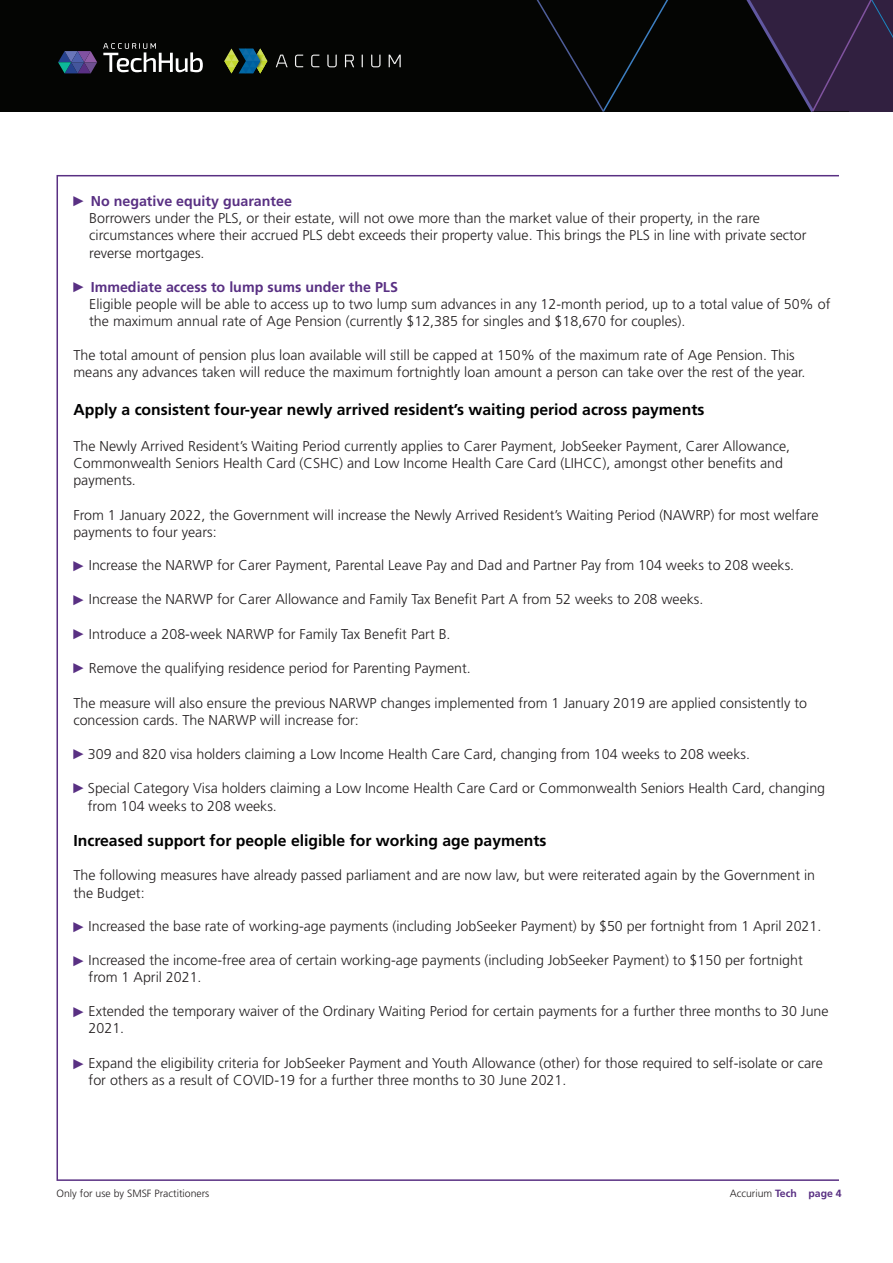
<style>
.page{position:relative;width:893px;height:1263px;background:#fff}
.page>*{position:absolute;margin:0;border:0;box-sizing:border-box;transform-origin:0 0}
.t1{font:700 15.75px "Frutiger LT Std";color:#000001}
.t2{font:300 14.25px/17.1px "Frutiger LT Std";color:#231f20}
.t3{font:300 10.5px "Frutiger LT Std";color:#231f20}
.t4{font:700 10.5px "Frutiger LT Std";color:#593083}
.s1{font-family:"Arial Narrow";font-weight:400;color:#593083}
.s2{font-weight:700;color:#593083}
.s3{font-weight:300;color:#231f20}
</style>
<div class="page">
<div style="left:0;top:0;width:893px;height:111px;background:#040503"></div>
<svg style="left:535px;top:0;width:135px;height:112px"></svg>
<svg style="left:744px;top:0;width:149px;height:112px"></svg>
<svg style="left:103px;top:43px;width:100px;height:29px"></svg>
<svg style="left:58px;top:51px;width:39px;height:22px"></svg>
<svg style="left:276px;top:55px;width:12px;height:12px"></svg>
<svg style="left:295px;top:55px;width:8px;height:12px"></svg>
<svg style="left:311px;top:55px;width:8px;height:12px"></svg>
<svg style="left:327px;top:55px;width:10px;height:12px"></svg>
<svg style="left:345px;top:55px;width:9px;height:12px"></svg>
<svg style="left:362px;top:55px;width:1px;height:12px"></svg>
<svg style="left:371px;top:55px;width:9px;height:12px"></svg>
<svg style="left:389px;top:55px;width:12px;height:12px"></svg>
<svg style="left:224px;top:49px;width:43px;height:24px"></svg>
<p class="t2" style="left:89px;top:193px;width:719px;text-indent:-16px"><span class="s1">►</span> <span class="s2">No negative equity guarantee<br></span>Borrowers under the PLS, or their estate, will not owe more than the market value of their property, in the rare circumstances where their accrued PLS debt exceeds their property value. This brings the PLS in line with private sector reverse mortgages.</p>
<p class="t2" style="left:89px;top:278px;width:743px;text-indent:-16px"><span class="s1">►</span> <span class="s2">Immediate access to lump sums under the PLS<br></span>Eligible people will be able to access up to two lump sum advances in any 12-month period, up to a total value of 50% of the maximum annual rate of Age Pension (currently $12,385 for singles and $18,670 for couples).</p>
<p class="t2" style="left:73px;top:347px;width:734px">The total amount of pension plus loan available will still be capped at 150% of the maximum rate of Age Pension. This means any advances taken will reduce the maximum fortnightly loan amount a person can take over the rest of the year.</p>
<p class="t1" style="left:73px;top:400px;width:633px">Apply a consistent four-year newly arrived resident’s waiting period across payments</p>
<p class="t2" style="left:73px;top:438px;width:718px">The Newly Arrived Resident’s Waiting Period currently applies to Carer Payment, JobSeeker Payment, Carer Allowance,<br>Commonwealth Seniors Health Card (CSHC) and Low Income Health Care Card (LIHCC), amongst other benefits and payments.</p>
<p class="t2" style="left:73px;top:506px;width:747px">From 1 January 2022, the Government will increase the Newly Arrived Resident’s Waiting Period (NAWRP) for most welfare payments to four years:</p>
<p class="t2" style="left:73px;top:557px;width:722px"><span class="s1">►</span>Increase the NARWP for Carer Payment, Parental Leave Pay and Dad and Partner Pay from 104 weeks to 208 weeks.</p>
<p class="t2" style="left:73px;top:591px;width:632px"><span class="s1">►</span>Increase the NARWP for Carer Allowance and Family Tax Benefit Part A from 52 weeks to 208 weeks.</p>
<p class="t2" style="left:73px;top:625px;width:379px"><span class="s1">►</span>Introduce a 208-week NARWP for Family Tax Benefit Part B.</p>
<p class="t2" style="left:73px;top:659px;width:399px"><span class="s1">►</span>Remove the qualifying residence period for Parenting Payment.</p>
<p class="t2" style="left:73px;top:694px;width:735px">The measure will also ensure the previous NARWP changes implemented from 1 January 2019 are applied consistently to concession cards. The NARWP will increase for:</p>
<p class="t2" style="left:73px;top:746px;width:678px"><span class="s1">►</span>309 and 820 visa holders claiming a Low Income Health Care Card, changing from 104 weeks to 208 weeks.</p>
<p class="t2" style="left:73px;top:780px;width:753px"><span class="s1">►</span>Special Category Visa holders claiming a Low Income Health Care Card or Commonwealth Seniors Health Card, changing</p>
<p class="t1" style="left:73px;top:831px;width:475px">Increased support for people eligible for working age payments</p>
<p class="t2" style="left:73px;top:867px;width:743px">The following measures have already passed parliament and are now law, but were reiterated again by the Government in the Budget:</p>
<p class="t2" style="left:73px;top:917px;width:749px"><span class="s1">►</span>Increased the base rate of working-age payments (including JobSeeker Payment) by $50 per fortnight from 1 April 2021.</p>
<p class="t2" style="left:73px;top:952px;width:731px"><span class="s1">►</span>Increased the income-free area of certain working-age payments (including JobSeeker Payment) to $150 per fortnight</p>
<p class="t2" style="left:73px;top:1003px;width:757px"><span class="s1">►</span>Extended the temporary waiver of the Ordinary Waiting Period for certain payments for a further three months to 30 June</p>
<p class="t2" style="left:73px;top:1054px;width:751px"><span class="s1">►</span>Expand the eligibility criteria for JobSeeker Payment and Youth Allowance (other) for those required to self-isolate or care</p>
<p class="t2" style="left:88px;top:797px;width:191px">from 104 weeks to 208 weeks.</p>
<p class="t2" style="left:89px;top:969px;width:114px">from 1 April 2021.</p>
<p class="t2" style="left:89px;top:1020px;width:37px">2021.</p>
<p class="t2" style="left:89px;top:1071px;width:479px">for others as a result of COVID-19 for a further three months to 30 June 2021.</p>
<p class="t3" style="left:57px;top:1187px;width:154px">Only for use by SMSF Practitioners</p>
<p class="t4" style="left:730px;top:1187px;width:114px"><span class="s3">Accurium</span> Tech page 4</p>
</div>
